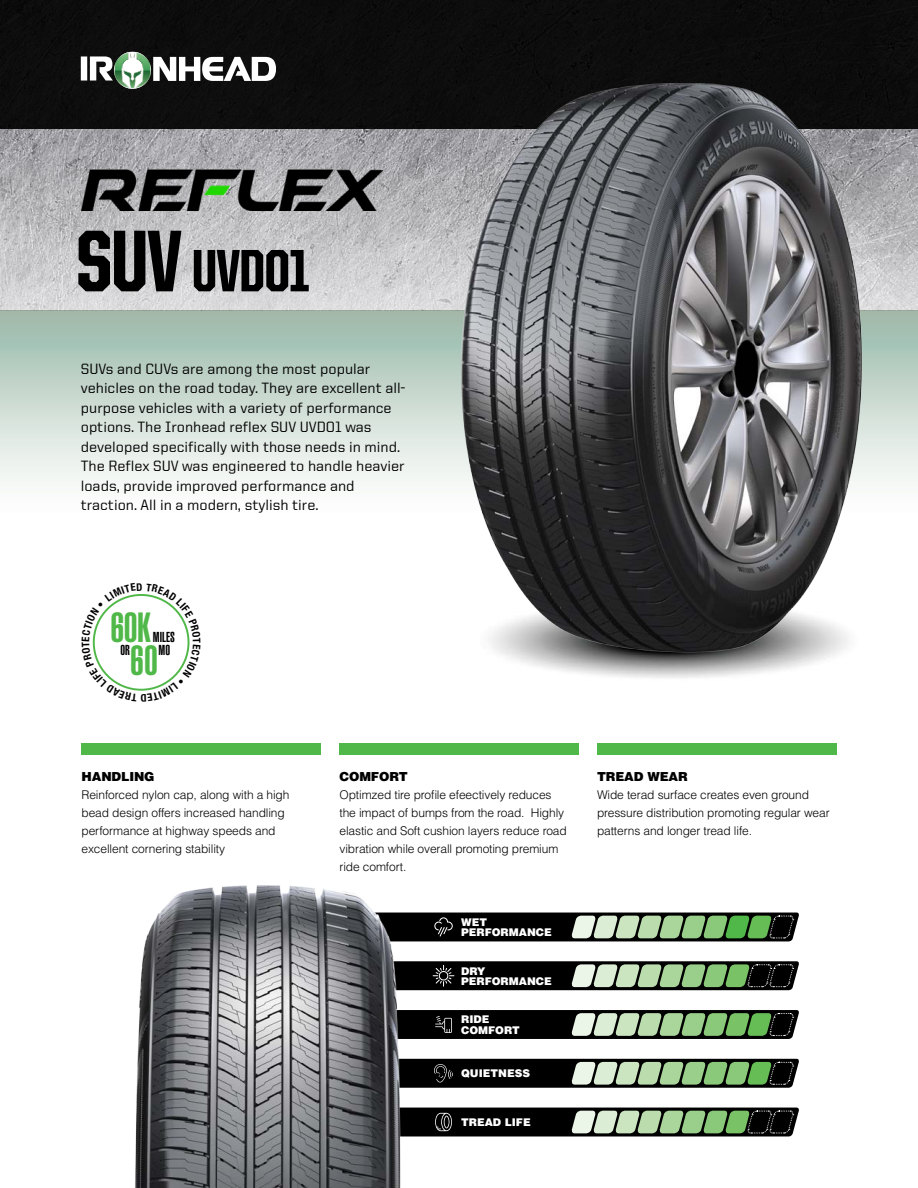
<style>
.page{position:relative;width:918px;height:1188px;background:#fff}
.page>*{position:absolute;margin:0;border:0;box-sizing:border-box;transform-origin:0 0}
.t1{font:800 60px "United Sans Cond";letter-spacing:-.02em;color:#000}
.t2{font:41.55px/32.2px "Helvetica LT Std Ultra Comp";color:#50b848;text-align:center}
.t3{font:500 15px/19.5px "United Sans Reg";color:#000}
.t4{font:14.25px "Helvetica LT Std Ultra Comp";color:#000}
.t5{font:900 12.45px "Helvetica LT Std";letter-spacing:-.01em;color:#000}
.t6{font:300 12px/18px "Helvetica LT Std";letter-spacing:-.01em;color:#000}
.t7{font:900 10.65px/10.4px "Helvetica LT Std";color:#fff}
.s1{font-size:87.9px}
</style>
<div class="page">
<img style="left:0;top:129px;width:918px;height:181px">
<div style="left:0;top:310px;width:918px;height:206px;background:linear-gradient(to bottom,#9bb9a9,#fff)"></div>
<div style="left:0;top:0;width:918px;height:129px;background:#0d0d0d"></div>
<div style="left:82px;top:744px;width:239px;height:11px;background:#50b848"></div>
<div style="left:340px;top:744px;width:239px;height:11px;background:#50b848"></div>
<div style="left:598px;top:744px;width:239px;height:11px;background:#50b848"></div>
<img style="left:432px;top:74px;width:440px;height:604px">
<svg style="left:429px;top:913px;width:370px;height:28px;background:#41533d"></svg>
<svg style="left:429px;top:961px;width:370px;height:29px;background:#414d3d"></svg>
<svg style="left:429px;top:1010px;width:370px;height:29px;background:#41513c"></svg>
<svg style="left:429px;top:1059px;width:370px;height:29px;background:#43533e"></svg>
<svg style="left:429px;top:1108px;width:370px;height:28px;background:#404d3c"></svg>
<img style="left:135px;top:885px;width:294px;height:303px">
<img style="left:65px;top:153px;width:335px;height:67px">
<svg style="left:81px;top:52px;width:195px;height:29px"></svg>
<img style="left:131px;top:70px;width:3px;height:19px">
<img style="left:114px;top:52px;width:17px;height:37px">
<img style="left:134px;top:52px;width:17px;height:37px">
<svg style="left:92px;top:594px;width:98px;height:97px"></svg>
<h1 class="t1" style="left:76px;top:239px;width:236px"><span class="s1">SUV</span> UVDO1</h1>
<p class="t3" style="left:81px;top:358px;width:326px">SUVs and CUVs are among the most popular vehicles on the road today. They are excellent all&shy;purpose vehicles with a variety of performance options. The Ironhead reflex SUV UVD01 was developed specifically with those needs in mind.<br>The Reflex SUV was engineered to handle heavier loads, provide improved performance and traction. All in a modern, stylish tire.</p>
<h2 class="t2" style="left:111px;top:612px;width:49px">60K<br>60</h2>
<p class="t4" style="left:153px;top:629px;width:23px">MILES</p>
<p class="t4" style="left:120px;top:642px;width:11px">0R</p>
<p class="t4" style="left:159px;top:642px;width:13px">MO</p>
<p class="t5" style="left:82px;top:768px;width:75px">HANDLING</p>
<p class="t6" style="left:82px;top:785px;width:209px">Reinforced nylon cap, along with a high bead design offers increased handling performance at highway speeds and excellent cornering stability</p>
<p class="t5" style="left:340px;top:768px;width:70px">COMFORT</p>
<p class="t6" style="left:340px;top:785px;width:229px">Optimzed tire profile efeectively reduces the impact of bumps from the road. Highly elastic and Soft cushion layers reduce road vibration while overall promoting premium ride comfort.</p>
<p class="t7" style="left:461px;top:917px;width:19px">WET<br>PERFORMANCE</p>
<p class="t7" style="left:461px;top:965px;width:26px">DRY<br>PERFORMANCE</p>
<p class="t7" style="left:461px;top:1014px;width:18px">RIDE<br>COMFORT</p>
<p class="t7" style="left:461px;top:1068px;width:70px">QUIETNESS</p>
<p class="t7" style="left:461px;top:1117px;width:71px">TREAD LIFE</p>
<p class="t5" style="left:597px;top:768px;width:92px">TREAD WEAR</p>
<p class="t6" style="left:597px;top:785px;width:234px">Wide terad surface creates even ground pressure distribution promoting regular wear patterns and longer tread life.</p>
</div>
